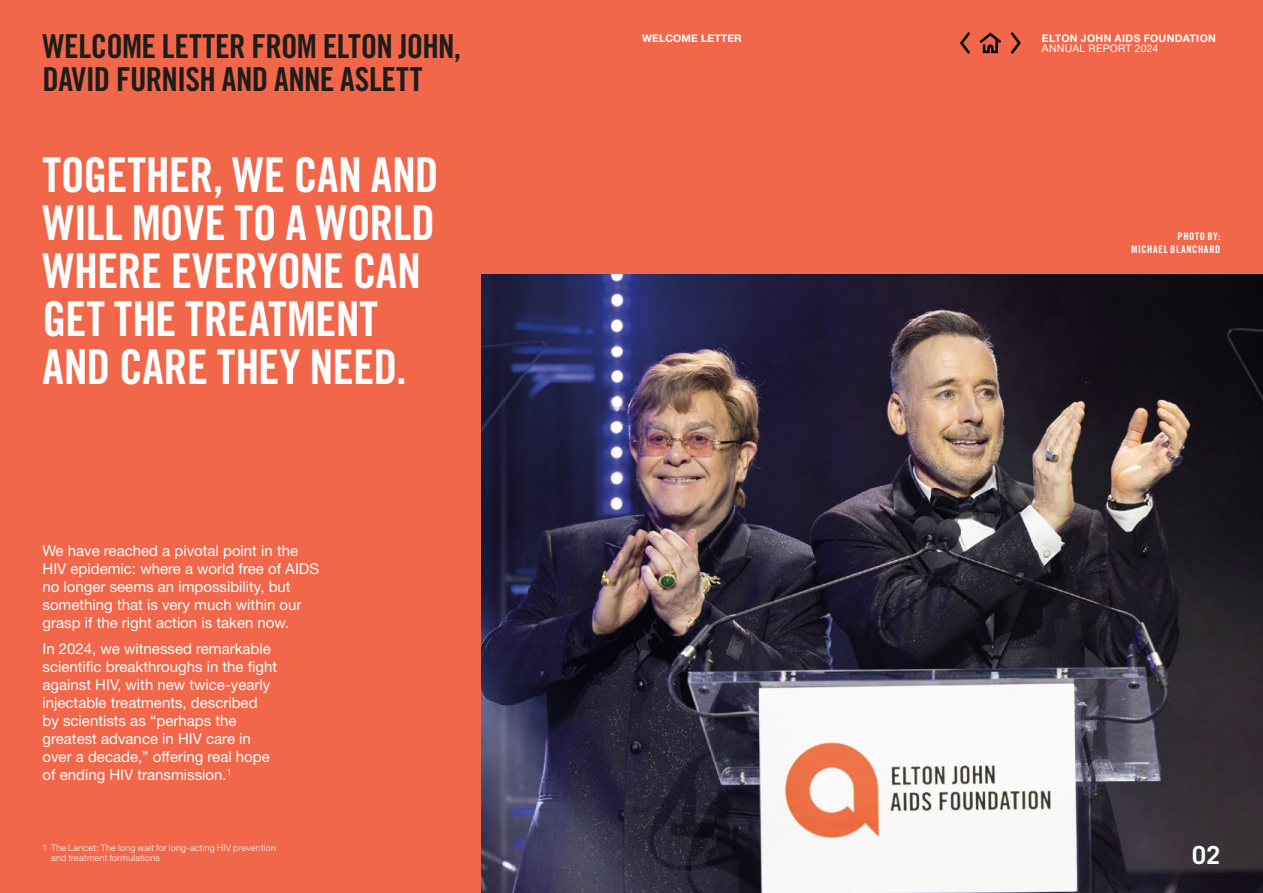
<style>
.page{position:relative;width:1263px;height:893px;background:#f26649}
.page>*{position:absolute;margin:0;border:0;box-sizing:border-box;transform-origin:0 0}
.IntroParagraphLevel3{font:48px/48px "Trade Gothic LT Std Bd Cn 20";letter-spacing:-.015em;color:#fff}
.MainheadLevel1{font:33px/33px "Trade Gothic LT Std Bd Cn 20";letter-spacing:-.02em;color:#1d1d1b}
.t1{font:700 24.9px "Trade Gothic LT Std";color:#fff}
.BodyTextLevel2{font:15px/18px "Helvetica Neue LT Std";color:#fff}
.PictureCaptionLevel2{font:10.5px/13.5px "Trade Gothic LT Std Bd Cn 20";letter-spacing:.055em;color:#fff;text-align:right}
.RunningHeader1{font:700 10.5px "Helvetica Neue LT Std";letter-spacing:.035em;color:#fff}
.t2{font:10.5px "Helvetica Neue LT Std";letter-spacing:.03em;color:#fff}
.RunningHeader1-2{font:700 10.5px "Helvetica Neue LT Std";letter-spacing:.015em;color:#fff}
.BodyTextNotesIndentlevel1{font:300 9px/10.5px "Helvetica Neue LT Std";letter-spacing:.03em;color:#fff}
</style>
<div class="page">
<img style="left:482px;top:275px;width:781px;height:618px">
<svg style="left:979px;top:32px;width:23px;height:21px"></svg>
<svg style="left:1010px;top:32px;width:11px;height:22px"></svg>
<svg style="left:960px;top:32px;width:10px;height:22px"></svg>
<p class="MainheadLevel1" style="left:43px;top:29px;width:420px">WELCOME LETTER FROM ELTON JOHN,<br>DAVID FURNISH AND ANNE ASLETT</p>
<p class="IntroParagraphLevel3" style="left:43px;top:151px;width:398px">TOGETHER, WE CAN AND<br>WILL MOVE TO A WORLD<br>WHERE EVERYONE CAN<br>GET THE TREATMENT<br>AND CARE THEY NEED.</p>
<h3 class="BodyTextLevel2" style="left:43px;top:541px;width:278px">We have reached a pivotal point in the HIV epidemic: where a world free of AIDS no longer seems an impossibility, but something that is very much within our grasp if the right action is taken now.</h3>
<h3 class="BodyTextLevel2" style="left:43px;top:640px;width:236px">In 2024, we witnessed remarkable scientific breakthroughs in the fight against HIV, with new twice-yearly injectable treatments, described by scientists as “perhaps the greatest advance in HIV care in over a decade,” offering real hope of ending HIV transmission.<sup>1</sup></h3>
<p class="BodyTextNotesIndentlevel1" style="left:51px;top:842px;width:226px;text-indent:-9px">1 The Lancet: The long wait for long-acting HIV prevention and treatment formulations</p>
<p class="RunningHeader1-2" style="left:642px;top:31px;width:101px">WELCOME LETTER</p>
<p class="RunningHeader1" style="left:1042px;top:31px;width:176px">ELTON JOHN AIDS FOUNDATION</p>
<p class="t2" style="left:1042px;top:42px;width:118px">ANNUAL REPORT 2024</p>
<h3 class="PictureCaptionLevel2" style="left:1131px;top:229px;width:91px">PHOTO BY:<br>MICHAEL BLANCHARD</h3>
<h3 class="t1" style="left:1192px;top:840px;width:30px">02</h3>
</div>
